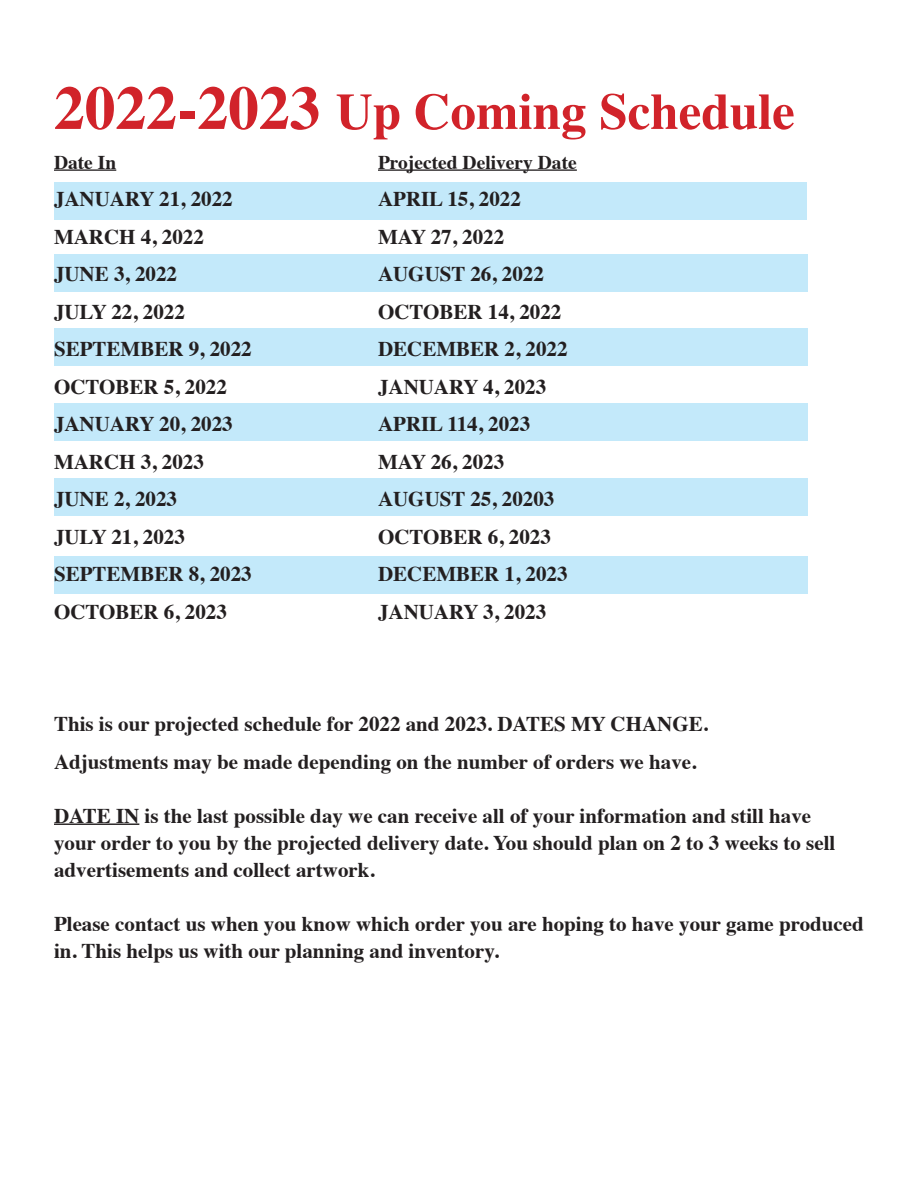
<style>
.page{position:relative;width:918px;height:1188px;background:#fff}
.page>*{position:absolute;margin:0;border:0;box-sizing:border-box;transform-origin:0 0}
.t1{font:700 51px "Times";color:#d1232a}
.t2{font:700 21px/27px "Times";color:#231f20}
.t3{font:700 19.5px "Times";color:#231f20}
.s1{font-size:61.5px}
</style>
<div class="page">
<div style="left:54px;top:254px;width:753px;height:38px;background:#c3e9fa"></div>
<div style="left:54px;top:328px;width:753px;height:38px;background:#c3e9fa"></div>
<div style="left:54px;top:404px;width:753px;height:37px;background:#c3e9fa"></div>
<div style="left:54px;top:478px;width:753px;height:38px;background:#c3e9fa"></div>
<div style="left:55px;top:182px;width:752px;height:38px;background:#c3e9fa"></div>
<div style="left:54px;top:556px;width:753px;height:38px;background:#c3e9fa"></div>
<hr style="left:54px;top:169px;width:62px;height:2px;background:#231f20">
<hr style="left:378px;top:169px;width:199px;height:2px;background:#231f20">
<hr style="left:54px;top:824px;width:85px;height:1px;background:#231f20">
<p class="t1" style="left:54px;top:63px;width:742px"><span class="s1">2022-2023</span> Up Coming Schedule</p>
<p class="t3" style="left:54px;top:144px;width:64px">Date In</p>
<p class="t3" style="left:378px;top:144px;width:200px">Projected Delivery Date</p>
<p class="t2" style="left:54px;top:184px;width:180px">JANUARY 21, 2022</p>
<p class="t2" style="left:378px;top:184px;width:144px">APRIL 15, 2022</p>
<p class="t2" style="left:54px;top:221px;width:151px">MARCH 4, 2022</p>
<p class="t2" style="left:378px;top:221px;width:128px">MAY 27, 2022</p>
<p class="t2" style="left:54px;top:259px;width:125px">JUNE 3, 2022</p>
<p class="t2" style="left:378px;top:259px;width:167px">AUGUST 26, 2022</p>
<p class="t2" style="left:54px;top:296px;width:132px">JULY 22, 2022</p>
<p class="t2" style="left:378px;top:296px;width:185px">OCTOBER 14, 2022</p>
<p class="t2" style="left:54px;top:334px;width:199px">SEPTEMBER 9, 2022</p>
<p class="t2" style="left:378px;top:334px;width:191px">DECEMBER 2, 2022</p>
<p class="t2" style="left:54px;top:371px;width:174px">OCTOBER 5, 2022</p>
<p class="t2" style="left:378px;top:371px;width:170px">JANUARY 4, 2023</p>
<p class="t2" style="left:54px;top:409px;width:180px">JANUARY 20, 2023</p>
<p class="t2" style="left:378px;top:409px;width:154px">APRIL 114, 2023</p>
<p class="t2" style="left:54px;top:446px;width:151px">MARCH 3, 2023</p>
<p class="t2" style="left:378px;top:446px;width:128px">MAY 26, 2023</p>
<p class="t2" style="left:54px;top:484px;width:125px">JUNE 2, 2023</p>
<p class="t2" style="left:378px;top:484px;width:178px">AUGUST 25, 20203</p>
<p class="t2" style="left:54px;top:521px;width:132px">JULY 21, 2023</p>
<p class="t2" style="left:378px;top:521px;width:174px">OCTOBER 6, 2023</p>
<p class="t2" style="left:54px;top:559px;width:199px">SEPTEMBER 8, 2023</p>
<p class="t2" style="left:378px;top:559px;width:191px">DECEMBER 1, 2023</p>
<p class="t2" style="left:54px;top:596px;width:174px">OCTOBER 6, 2023</p>
<p class="t2" style="left:378px;top:596px;width:170px">JANUARY 3, 2023</p>
<p class="t2" style="left:54px;top:709px;width:655px">This is our projected schedule for 2022 and 2023. DATES MY CHANGE.</p>
<p class="t2" style="left:54px;top:746px;width:644px">Adjustments may be made depending on the number of orders we have.</p>
<p class="t2" style="left:54px;top:800px;width:783px">DATE IN is the last possible day we can receive all of your information and still have your order to you by the projected delivery date. You should plan on 2 to 3 weeks to sell advertisements and collect artwork.</p>
<p class="t2" style="left:54px;top:908px;width:811px">Please contact us when you know which order you are hoping to have your game produced in. This helps us with our planning and inventory.</p>
</div>
